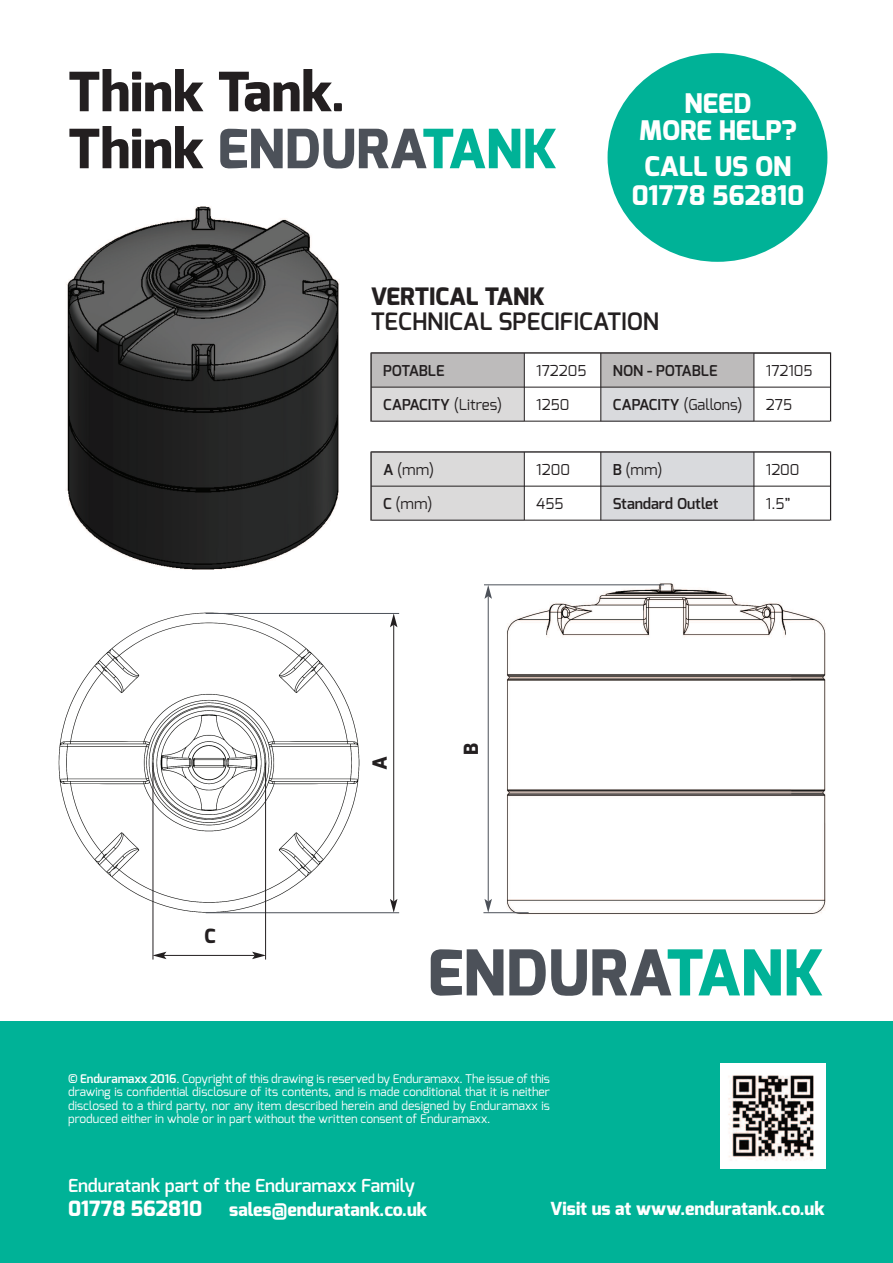
<style>
.page{position:relative;width:893px;height:1263px;background:#fff}
.page>*{position:absolute;margin:0;border:0;box-sizing:border-box;transform-origin:0 0}
.t1{font:800 63px "Exo";color:#4c5159}
.t2{font:800 54px/57px "Exo";color:#231f20}
.t3{font:800 27px/27px "Exo";color:#fff;text-align:center}
.t4{font:600 24px "Exo";color:#231f20}
.t5{font:800 24px "Exo";color:#231f20}
.t6{font:800 21px "Exo";color:#fff}
.t7{font:800 19.5px "Exo";color:#231f20}
.t8{font:800 18px "Exo";color:#fff}
.t9{font:600 18px "Exo";color:#fff}
.t10{font:15px "Exo";color:#231f20}
.t11{font:600 15px "Exo";color:#231f20}
.t12{font:12px/13.5px "Exo";color:#fff;text-align:justify}
.s1{color:#4c5159}
.s2{color:#00b297}
.s3{font-weight:400}
.s4{font-weight:600}
</style>
<div class="page">
<div style="left:0;top:1021px;width:893px;height:242px;background:#00b297"></div>
<img style="left:58px;top:612px;width:309px;height:304px">
<img style="left:65px;top:206px;width:274px;height:364px">
<div style="left:608px;top:53px;width:219px;height:209px;background:#00b297;border-radius:50%"></div>
<div style="left:371px;top:353px;width:153px;height:34px;background:#bdbbbb"></div>
<div style="left:601px;top:353px;width:153px;height:34px;background:#bdbbbb"></div>
<div style="left:371px;top:387px;width:153px;height:34px;background:#dbdada"></div>
<div style="left:601px;top:387px;width:153px;height:34px;background:#d9dadd"></div>
<hr style="left:371px;top:353px;width:1px;height:68px;background:#231f20">
<hr style="left:524px;top:353px;width:1px;height:68px;background:#231f20">
<hr style="left:601px;top:353px;width:1px;height:68px;background:#231f20">
<hr style="left:754px;top:353px;width:1px;height:68px;background:#231f20">
<hr style="left:830px;top:353px;width:1px;height:68px;background:#231f20">
<hr style="left:371px;top:353px;width:459px;height:1px;background:#231f20">
<hr style="left:371px;top:387px;width:459px;height:1px;background:#231f20">
<hr style="left:371px;top:421px;width:459px;height:1px;background:#231f20">
<div style="left:371px;top:452px;width:153px;height:34px;background:#dbdada"></div>
<div style="left:601px;top:452px;width:153px;height:34px;background:#d9dadd"></div>
<div style="left:371px;top:486px;width:153px;height:34px;background:#dbdada"></div>
<div style="left:601px;top:486px;width:153px;height:34px;background:#d9dadd"></div>
<hr style="left:371px;top:452px;width:1px;height:68px;background:#231f20">
<hr style="left:524px;top:452px;width:1px;height:68px;background:#231f20">
<hr style="left:601px;top:452px;width:1px;height:68px;background:#231f20">
<hr style="left:754px;top:452px;width:1px;height:68px;background:#231f20">
<hr style="left:830px;top:452px;width:1px;height:68px;background:#231f20">
<hr style="left:371px;top:452px;width:459px;height:1px;background:#231f20">
<hr style="left:371px;top:486px;width:459px;height:1px;background:#231f20">
<hr style="left:371px;top:520px;width:459px;height:1px;background:#231f20">
<img style="left:483px;top:583px;width:343px;height:332px">
<img style="left:483px;top:585px;width:1px;height:327px">
<hr style="left:393px;top:625px;width:1px;height:276px;background:#231f20">
<svg style="left:390px;top:614px;width:7px;height:13px"></svg>
<svg style="left:390px;top:899px;width:7px;height:13px"></svg>
<hr style="left:206px;top:912px;width:193px;height:1px;background:#4c5159">
<hr style="left:206px;top:613px;width:193px;height:1px;background:#4c5159">
<hr style="left:488px;top:596px;width:1px;height:305px;background:#4c5159">
<svg style="left:484px;top:585px;width:8px;height:14px"></svg>
<svg style="left:484px;top:899px;width:8px;height:13px"></svg>
<hr style="left:483px;top:912px;width:46px;height:1px;background:#4c5159">
<hr style="left:484px;top:584px;width:180px;height:1px;background:#4c5159">
<img style="left:721px;top:1064px;width:105px;height:104px">
<hr style="left:164px;top:955px;width:91px;height:1px;background:#231f20">
<svg style="left:154px;top:952px;width:12px;height:7px"></svg>
<svg style="left:252px;top:952px;width:13px;height:7px"></svg>
<hr style="left:153px;top:763px;width:1px;height:196px;background:#231f20">
<hr style="left:265px;top:763px;width:1px;height:196px;background:#231f20">
<h2 class="t2" style="left:68px;top:69px;width:491px">Think Tank.<br>Think <span class="s1">ENDURA</span><span class="s2">TANK</span></h2>
<h3 class="t3" style="left:639px;top:92px;width:159px">NEED<br>MORE HELP?</h3>
<h3 class="t3" style="left:632px;top:155px;width:174px;line-height:28.2px">CALL US ON<br>01778 562810</h3>
<h3 class="t5" style="left:371px;top:286px;width:175px">VERTICAL TANK</h3>
<h3 class="t4" style="left:371px;top:311px;width:290px">TECHNICAL SPECIFICATION</h3>
<p class="t11" style="left:383px;top:364px;width:63px">POTABLE</p>
<p class="t10" style="left:536px;top:362px;width:52px">172205</p>
<p class="t11" style="left:613px;top:364px;width:106px">NON - POTABLE</p>
<p class="t10" style="left:766px;top:362px;width:48px">172105</p>
<p class="t11" style="left:383px;top:398px;width:121px">CAPACITY <span class="s3">(Litres)</span></p>
<p class="t10" style="left:536px;top:396px;width:35px">1250</p>
<p class="t10" style="left:613px;top:396px;width:131px"><span class="s4">CAPACITY</span> (Gallons)</p>
<p class="t10" style="left:766px;top:396px;width:28px">275</p>
<p class="t10" style="left:383px;top:461px;width:53px"><span class="s4">A</span> (mm)</p>
<p class="t10" style="left:536px;top:461px;width:35px">1200</p>
<p class="t10" style="left:613px;top:461px;width:51px"><span class="s4">B</span> (mm)</p>
<p class="t10" style="left:766px;top:461px;width:35px">1200</p>
<p class="t10" style="left:383px;top:495px;width:51px"><span class="s4">C</span> (mm)</p>
<p class="t10" style="left:536px;top:495px;width:29px">455</p>
<p class="t11" style="left:613px;top:497px;width:107px">Standard Outlet</p>
<p class="t10" style="left:766px;top:495px;width:26px">1.5”</p>
<h3 class="t7" style="left:205px;top:928px;width:13px">C</h3>
<h3 class="t7" style="left:372px;top:770px;width:15px;rotate:-90deg">A</h3>
<h3 class="t7" style="left:463px;top:755px;width:13px;rotate:-90deg">B</h3>
<h1 class="t1" style="left:428px;top:946px;width:398px">ENDURA<span class="s2">TANK</span></h1>
<p class="t12" style="left:68px;top:1072px;width:483px"><span class="s4">© Enduramaxx 2016</span>. Copyright of this drawing is reserved by Enduramaxx. The issue of this drawing is confidential disclosure of its contents, and is made conditional that it is neither disclosed to a third party, nor any item described herein and designed by Enduramaxx is produced either in whole or in part without the written consent of Enduramaxx.</p>
<h3 class="t9" style="left:68px;top:1178px;width:348px">Enduratank part of the Enduramaxx Family</h3>
<h3 class="t6" style="left:68px;top:1200px;width:136px">01778 562810</h3>
<h3 class="t8" style="left:229px;top:1202px;width:200px">sales@enduratank.co.uk</h3>
<h3 class="t8" style="left:550px;top:1201px;width:276px">Visit us at www.enduratank.co.uk</h3>
</div>
